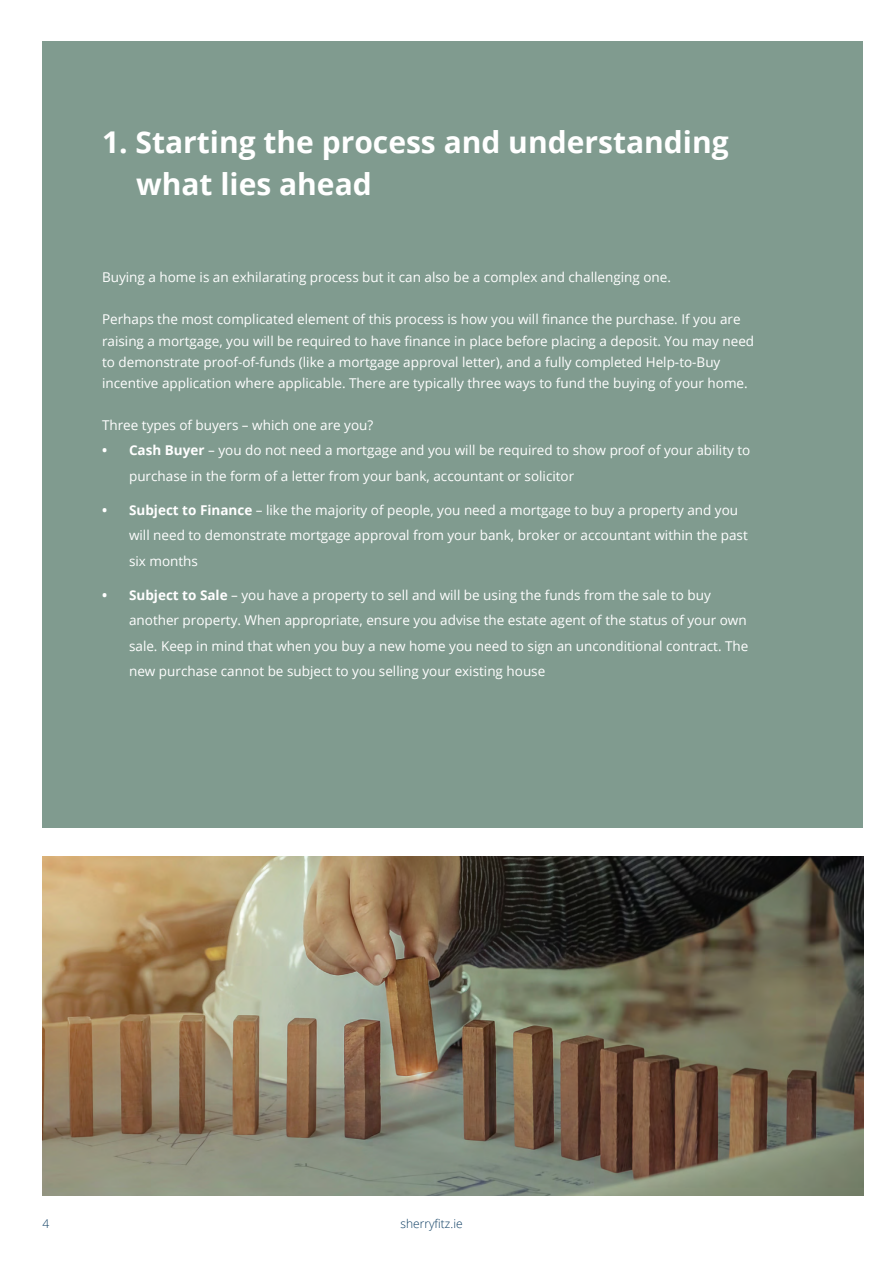
<style>
.page{position:relative;width:893px;height:1263px;background:#fff}
.page>*{position:absolute;margin:0;border:0;box-sizing:border-box;transform-origin:0 0}
.t1{font:700 30px/42px "Open Sans";color:#fff}
.t2{font:13.5px/25.5px "Open Sans";color:#fff}
.t3{font:300 12px "Open Sans";color:#0b3c61}
.s1{font-weight:700}
</style>
<div class="page">
<div style="left:43px;top:41px;width:820px;height:786px;background:#809b8f"></div>
<img style="left:43px;top:857px;width:820px;height:339px">
<h1 class="t1" style="left:136px;top:120px;width:594px;text-indent:-34px">1. Starting the process and understanding what lies ahead</h1>
<p class="t2" style="left:102px;top:264px;width:570px">Buying a home is an exhilarating process but it can also be a complex and challenging one.</p>
<p class="t2" style="left:102px;top:309px;width:654px;line-height:21px">Perhaps the most complicated element of this process is how you will finance the purchase. If you are raising a mortgage, you will be required to have finance in place before placing a deposit. You may need to demonstrate proof-of-funds (like a mortgage approval letter), and a fully completed Help-to-Buy incentive application where applicable. There are typically three ways to fund the buying of your home.</p>
<p class="t2" style="left:102px;top:411px;width:273px">Three types of buyers – which one are you?</p>
<p class="t2" style="left:129px;top:437px;width:623px;text-indent:-27px"><span class="s1">• Cash Buyer</span> – you do not need a mortgage and you will be required to show proof of your ability to purchase in the form of a letter from your bank, accountant or solicitor</p>
<p class="t2" style="left:129px;top:496px;width:620px;text-indent:-27px"><span class="s1">• Subject to Finance</span> – like the majority of people, you need a mortgage to buy a property and you will need to demonstrate mortgage approval from your bank, broker or accountant within the past six months</p>
<p class="t2" style="left:129px;top:581px;width:621px;text-indent:-27px"><span class="s1">• Subject to Sale</span> – you have a property to sell and will be using the funds from the sale to buy another property. When appropriate, ensure you advise the estate agent of the status of your own sale. Keep in mind that when you buy a new home you need to sign an unconditional contract. The new purchase cannot be subject to you selling your existing house</p>
<p class="t3" style="left:43px;top:1215px;width:8px">4</p>
<p class="t3" style="left:401px;top:1215px;width:64px">sherryfitz.ie</p>
</div>
